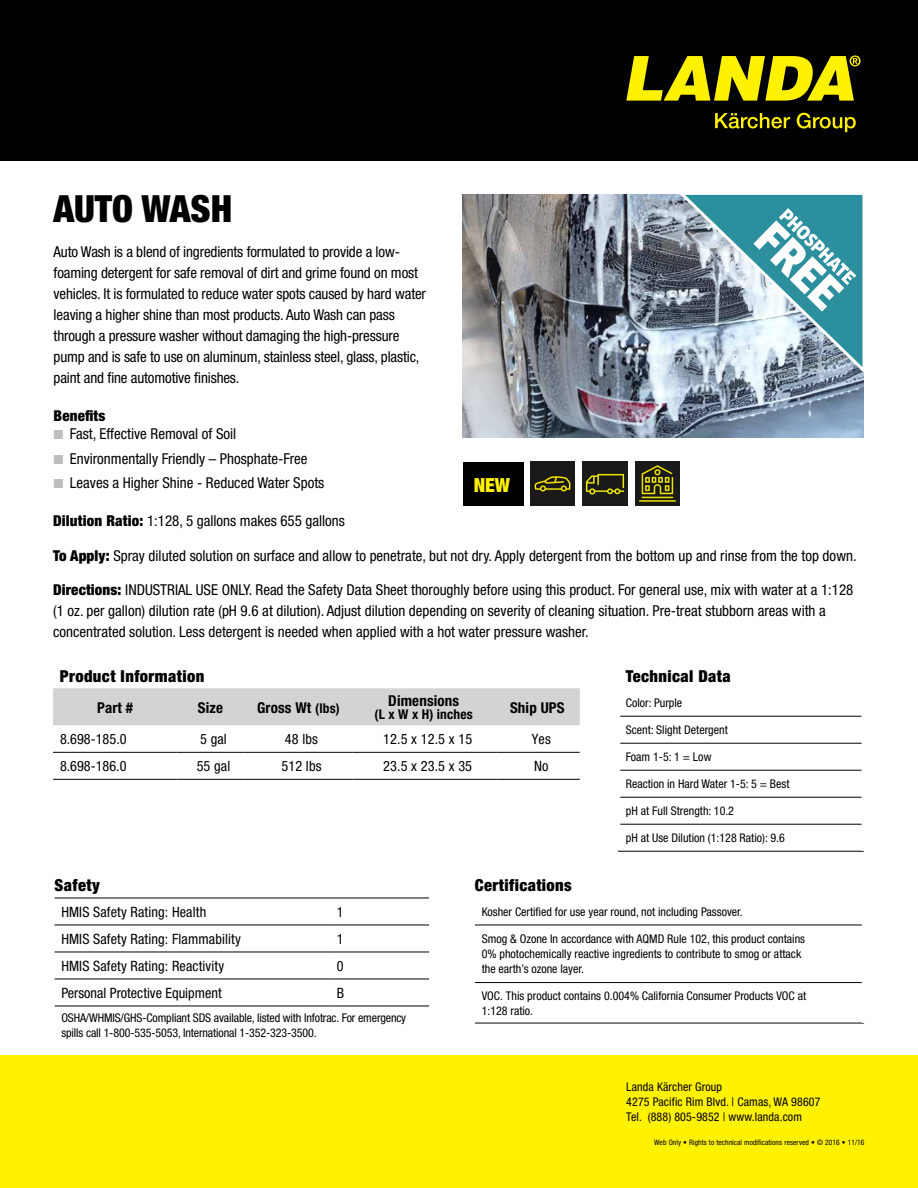
<style>
.page{position:relative;width:918px;height:1188px;background:#fff}
.page>*{position:absolute;margin:0;border:0;box-sizing:border-box;transform-origin:0 0}
.t1{font:900 condensed 37.5px "Helvetica Neue";color:#000}
.t2{font:900 condensed 19.5px "Helvetica Neue";color:#fff200}
.t3{font:900 condensed 16.5px "Helvetica Neue";letter-spacing:.025em;color:#000}
.t4{font:condensed 15px/21px "Helvetica Neue";color:#000}
.t5{font:700 condensed 15px "Helvetica Neue";letter-spacing:.01em;color:#000}
.t6{font:900 condensed 15px "Helvetica Neue";letter-spacing:.01em;color:#000}
.t7{font:condensed 14.25px "Helvetica Neue";letter-spacing:.01em;color:#000}
.t8{font:700 condensed 13.5px "Helvetica Neue";letter-spacing:.01em;color:#000}
.t9{font:condensed 12px/15px "Helvetica Neue";color:#000}
.t10{font:condensed 7.5px "Helvetica Neue";letter-spacing:.01em;color:#000}
.s1{font-weight:900}
.s2{font-size:13.5px}
</style>
<div class="page">
<div style="left:0;top:0;width:918px;height:161px;background:#000"></div>
<img style="left:463px;top:194px;width:401px;height:244px">
<div style="left:53px;top:688px;width:527px;height:37px;background:#d1d3d4"></div>
<hr style="left:53px;top:752px;width:124px;height:1px;background:#000">
<hr style="left:177px;top:752px;width:67px;height:1px;background:#000">
<hr style="left:244px;top:752px;width:109px;height:1px;background:#000">
<hr style="left:353px;top:752px;width:144px;height:1px;background:#000">
<hr style="left:497px;top:752px;width:83px;height:1px;background:#000">
<hr style="left:53px;top:779px;width:124px;height:1px;background:#000">
<hr style="left:177px;top:779px;width:67px;height:1px;background:#000">
<hr style="left:244px;top:779px;width:109px;height:1px;background:#000">
<hr style="left:353px;top:779px;width:144px;height:1px;background:#000">
<hr style="left:497px;top:779px;width:83px;height:1px;background:#000">
<svg style="left:677px;top:194px;width:187px;height:184px"></svg>
<svg style="left:55px;top:897px;width:374px;height:109px"></svg>
<hr style="left:55px;top:898px;width:276px;height:1px;background:#000">
<hr style="left:331px;top:898px;width:98px;height:1px;background:#000">
<hr style="left:55px;top:925px;width:276px;height:1px;background:#000">
<hr style="left:331px;top:925px;width:98px;height:1px;background:#000">
<hr style="left:55px;top:952px;width:276px;height:1px;background:#000">
<hr style="left:331px;top:952px;width:98px;height:1px;background:#000">
<hr style="left:55px;top:1006px;width:276px;height:1px;background:#000">
<hr style="left:331px;top:1006px;width:98px;height:1px;background:#000">
<hr style="left:55px;top:979px;width:276px;height:1px;background:#000">
<hr style="left:331px;top:979px;width:98px;height:1px;background:#000">
<hr style="left:475px;top:925px;width:387px;height:1px;background:#000">
<hr style="left:475px;top:982px;width:387px;height:1px;background:#000">
<hr style="left:475px;top:1023px;width:389px;height:1px;background:#000">
<hr style="left:620px;top:716px;width:242px;height:1px;background:#000">
<hr style="left:620px;top:743px;width:242px;height:1px;background:#000">
<hr style="left:620px;top:770px;width:242px;height:1px;background:#000">
<hr style="left:620px;top:797px;width:242px;height:1px;background:#000">
<hr style="left:620px;top:824px;width:242px;height:1px;background:#000">
<hr style="left:618px;top:851px;width:246px;height:1px;background:#000">
<div style="left:0;top:1056px;width:918px;height:132px;background:#fff200"></div>
<svg style="left:626px;top:56px;width:235px;height:45px"></svg>
<svg style="left:715px;top:113px;width:75px;height:15px"></svg>
<svg style="left:797px;top:113px;width:59px;height:19px"></svg>
<img style="left:583px;top:462px;width:44px;height:44px">
<img style="left:635px;top:462px;width:44px;height:44px">
<img style="left:531px;top:462px;width:44px;height:44px">
<div style="left:464px;top:462px;width:60px;height:44px;background:#000"></div>
<h1 class="t1" style="left:54px;top:186px;width:180px">AUTO WASH</h1>
<p class="t4" style="left:54px;top:241px;width:374px">Auto Wash is a blend of ingredients formulated to provide a low&shy;foaming detergent for safe removal of dirt and grime found on most vehicles. It is formulated to reduce water spots caused by hard water leaving a higher shine than most products. Auto Wash can pass through a pressure washer without damaging the high-pressure pump and is safe to use on aluminum, stainless steel, glass, plastic, paint and fine automotive finishes.</p>
<p class="t6" style="left:54px;top:406px;width:53px">Benefits</p>
<p class="t4" style="left:70px;top:421px;width:256px;line-height:24.8px">Fast, Effective Removal of Soil<br>Environmentally Friendly – Phosphate-Free<br>Leaves a Higher Shine - Reduced Water Spots</p>
<h2 class="t2" style="left:474px;top:473px;width:38px">NEW</h2>
<p class="t4" style="left:53px;top:510px;width:293px"><span class="s1">Dilution Ratio:</span> 1:128, 5 gallons makes 655 gallons</p>
<p class="t4" style="left:53px;top:545px;width:805px"><span class="s1">To Apply:</span> Spray diluted solution on surface and allow to penetrate, but not dry. Apply detergent from the bottom up and rinse from the top down.</p>
<p class="t4" style="left:53px;top:579px;width:802px"><span class="s1">Directions:</span> INDUSTRIAL USE ONLY. Read the Safety Data Sheet thoroughly before using this product. For general use, mix with water at a 1:128 (1 oz. per gallon) dilution rate (pH 9.6 at dilution). Adjust dilution depending on severity of cleaning situation. Pre-treat stubborn areas with a concentrated solution. Less detergent is needed when applied with a hot water pressure washer.</p>
<p class="t3" style="left:626px;top:666px;width:106px">Technical Data</p>
<p class="t9" style="left:626px;top:696px;width:58px">Color: Purple</p>
<p class="t9" style="left:626px;top:723px;width:103px">Scent: Slight Detergent</p>
<p class="t9" style="left:626px;top:750px;width:87px">Foam 1-5: 1 = Low</p>
<p class="t9" style="left:626px;top:777px;width:165px">Reaction in Hard Water 1-5: 5 = Best</p>
<p class="t9" style="left:626px;top:804px;width:110px">pH at Full Strength: 10.2</p>
<p class="t9" style="left:626px;top:831px;width:160px">pH at Use Dilution (1:128 Ratio): 9.6</p>
<p class="t3" style="left:60px;top:666px;width:146px">Product Information</p>
<p class="t5" style="left:97px;top:698px;width:37px">Part #</p>
<p class="t5" style="left:198px;top:698px;width:27px">Size</p>
<p class="t5" style="left:257px;top:698px;width:84px">Gross Wt <span class="s2">(lbs)</span></p>
<p class="t5" style="left:388px;top:692px;width:72px">Dimensions</p>
<p class="t8" style="left:375px;top:706px;width:100px">(L x W x H) inches</p>
<p class="t5" style="left:510px;top:698px;width:56px">Ship UPS</p>
<p class="t7" style="left:60px;top:731px;width:68px">8.698-185.0</p>
<p class="t7" style="left:200px;top:731px;width:28px">5 gal</p>
<p class="t7" style="left:285px;top:731px;width:35px">48 lbs</p>
<p class="t7" style="left:383px;top:731px;width:90px">12.5 x 12.5 x 15</p>
<p class="t7" style="left:532px;top:731px;width:20px">Yes</p>
<p class="t7" style="left:60px;top:758px;width:68px">8.698-186.0</p>
<p class="t7" style="left:197px;top:758px;width:35px">55 gal</p>
<p class="t7" style="left:281px;top:758px;width:42px">512 lbs</p>
<p class="t7" style="left:383px;top:758px;width:90px">23.5 x 23.5 x 35</p>
<p class="t7" style="left:534px;top:758px;width:16px">No</p>
<p class="t3" style="left:55px;top:875px;width:47px">Safety</p>
<p class="t7" style="left:61px;top:904px;width:146px">HMIS Safety Rating: Health</p>
<p class="t7" style="left:337px;top:904px;width:8px">1</p>
<p class="t7" style="left:61px;top:931px;width:181px">HMIS Safety Rating: Flammability</p>
<p class="t7" style="left:337px;top:931px;width:8px">1</p>
<p class="t7" style="left:61px;top:958px;width:164px">HMIS Safety Rating: Reactivity</p>
<p class="t7" style="left:337px;top:958px;width:8px">0</p>
<p class="t7" style="left:61px;top:985px;width:162px">Personal Protective Equipment</p>
<p class="t7" style="left:337px;top:985px;width:9px">B</p>
<p class="t9" style="left:61px;top:1010px;width:346px">OSHA/WHMIS/GHS-Compliant SDS available, listed with Infotrac. For emergency spills call 1-800-535-5053, International 1-352-323-3500.</p>
<p class="t3" style="left:475px;top:875px;width:98px">Certifications</p>
<p class="t9" style="left:482px;top:904px;width:263px">Kosher Certified for use year round, not including Passover.</p>
<p class="t9" style="left:482px;top:932px;width:325px">Smog &amp; Ozone In accordance with AQMD Rule 102, this product contains<br>0% photochemically reactive ingredients to contribute to smog or attack the earth’s ozone layer.</p>
<p class="t9" style="left:482px;top:988px;width:326px">VOC. This product contains 0.004% California Consumer Products VOC at<br>1:128 ratio.</p>
<p class="t9" style="left:626px;top:1079px;width:196px">Landa Kärcher Group<br>4275 Pacific Rim Blvd. | Camas, WA 98607<br>Tel. (888) 805-9852 | www.landa.com</p>
<p class="t10" style="left:654px;top:1138px;width:212px">Web Only • Rights to technical modifications reserved • © 2016 • 11/16</p>
<p class="t10" style="left:771px;top:1139px;width:95px">Form Web Only © 2016 • 09/16</p>
</div>
